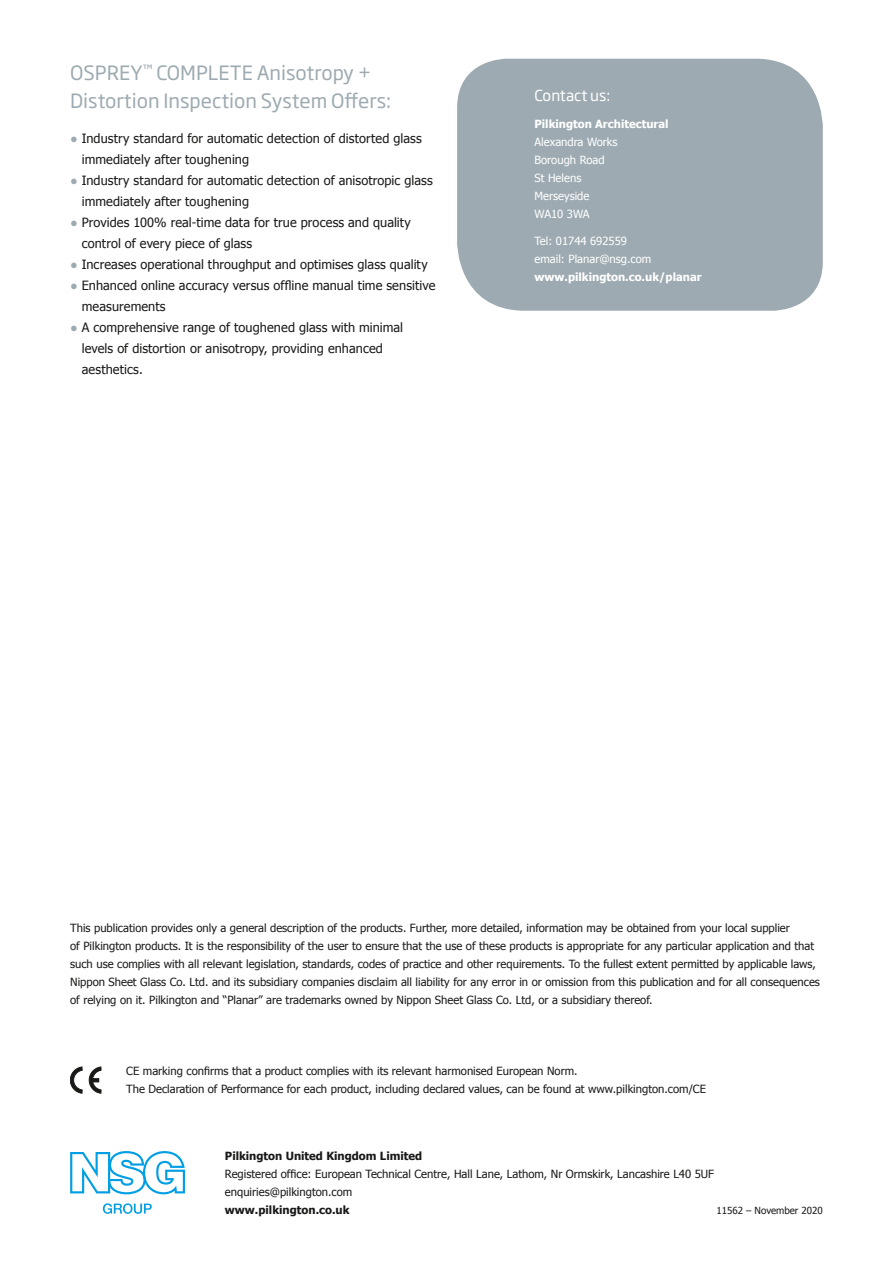
<style>
.page{position:relative;width:893px;height:1263px;background:#fff}
.page>*{position:absolute;margin:0;border:0;box-sizing:border-box;transform-origin:0 0}
.t1{font:19.5px/28.5px "Soho Gothic Pro";color:#9daab1}
.t2{font:15px "Soho Gothic Pro";color:#fff}
.t3{font:12.75px/21px "Tahoma";letter-spacing:.005em;color:#191918}
.t4{font:11.25px/18px "Tahoma";color:#191918}
.t5{font:11.25px/18px "Tahoma";color:#fff}
.t6{font:700 11.25px "Tahoma";color:#191918}
.t7{font:700 11.25px "Tahoma";color:#fff}
.t8{font:9.75px "Tahoma";color:#191918}
.s1{color:#9daab1}
</style>
<div class="page">
<div style="left:457px;top:59px;width:366px;height:252px;background:#9daab1"></div>
<svg style="left:70px;top:1067px;width:13px;height:26px"></svg>
<svg style="left:89px;top:1067px;width:12px;height:26px"></svg>
<svg style="left:70px;top:1151px;width:115px;height:43px"></svg>
<svg style="left:103px;top:1203px;width:49px;height:11px"></svg>
<h1 class="t1" style="left:70px;top:57px;width:323px">OSPREY<sup>™</sup> COMPLETE Anisotropy +<br>Distortion Inspection System Offers:</h1>
<p class="t3" style="left:82px;top:127px;width:341px;text-indent:-12px"><span class="s1">●</span> Industry standard for automatic detection of distorted glass immediately after toughening</p>
<p class="t3" style="left:82px;top:169px;width:352px;text-indent:-12px"><span class="s1">●</span> Industry standard for automatic detection of anisotropic glass immediately after toughening</p>
<p class="t3" style="left:82px;top:211px;width:331px;text-indent:-12px"><span class="s1">●</span> Provides 100% real-time data for true process and quality control of every piece of glass</p>
<p class="t3" style="left:70px;top:253px;width:359px"><span class="s1">●</span> Increases operational throughput and optimises glass quality</p>
<p class="t3" style="left:82px;top:274px;width:355px;text-indent:-12px"><span class="s1">●</span> Enhanced online accuracy versus offline manual time sensitive measurements</p>
<p class="t3" style="left:82px;top:316px;width:323px;text-indent:-12px"><span class="s1">●</span> A comprehensive range of toughened glass with minimal levels of distortion or anisotropy, providing enhanced aesthetics.</p>
<h2 class="t2" style="left:534px;top:84px;width:77px">Contact us:</h2>
<p class="t7" style="left:534px;top:116px;width:136px">Pilkington Architectural</p>
<p class="t5" style="left:534px;top:132px;width:84px">Alexandra Works<br>Borough Road<br>St Helens<br>Merseyside<br>WA10 3WA</p>
<p class="t5" style="left:534px;top:231px;width:118px">Tel: 01744 692559 email: Planar@nsg.com</p>
<p class="t7" style="left:534px;top:269px;width:169px">www.pilkington.co.uk/planar</p>
<p class="t4" style="left:70px;top:918px;width:751px">This publication provides only a general description of the products. Further, more detailed, information may be obtained from your local supplier<br>of Pilkington products. It is the responsibility of the user to ensure that the use of these products is appropriate for any particular application and that such use complies with all relevant legislation, standards, codes of practice and other requirements. To the fullest extent permitted by applicable laws, Nippon Sheet Glass Co. Ltd. and its subsidiary companies disclaim all liability for any error in or omission from this publication and for all consequences of relying on it. Pilkington and “Planar” are trademarks owned by Nippon Sheet Glass Co. Ltd, or a subsidiary thereof.</p>
<p class="t4" style="left:126px;top:1062px;width:581px">CE marking confirms that a product complies with its relevant harmonised European Norm.<br>The Declaration of Performance for each product, including declared values, can be found at www.pilkington.com/CE</p>
<p class="t6" style="left:225px;top:1148px;width:199px">Pilkington United Kingdom Limited</p>
<p class="t4" style="left:225px;top:1164px;width:491px">Registered office: European Technical Centre, Hall Lane, Lathom, Nr Ormskirk, Lancashire L40 5UF enquiries@pilkington.com</p>
<p class="t6" style="left:225px;top:1202px;width:126px">www.pilkington.co.uk</p>
<p class="t8" style="left:717px;top:1204px;width:108px">11562 – November 2020</p>
</div>
